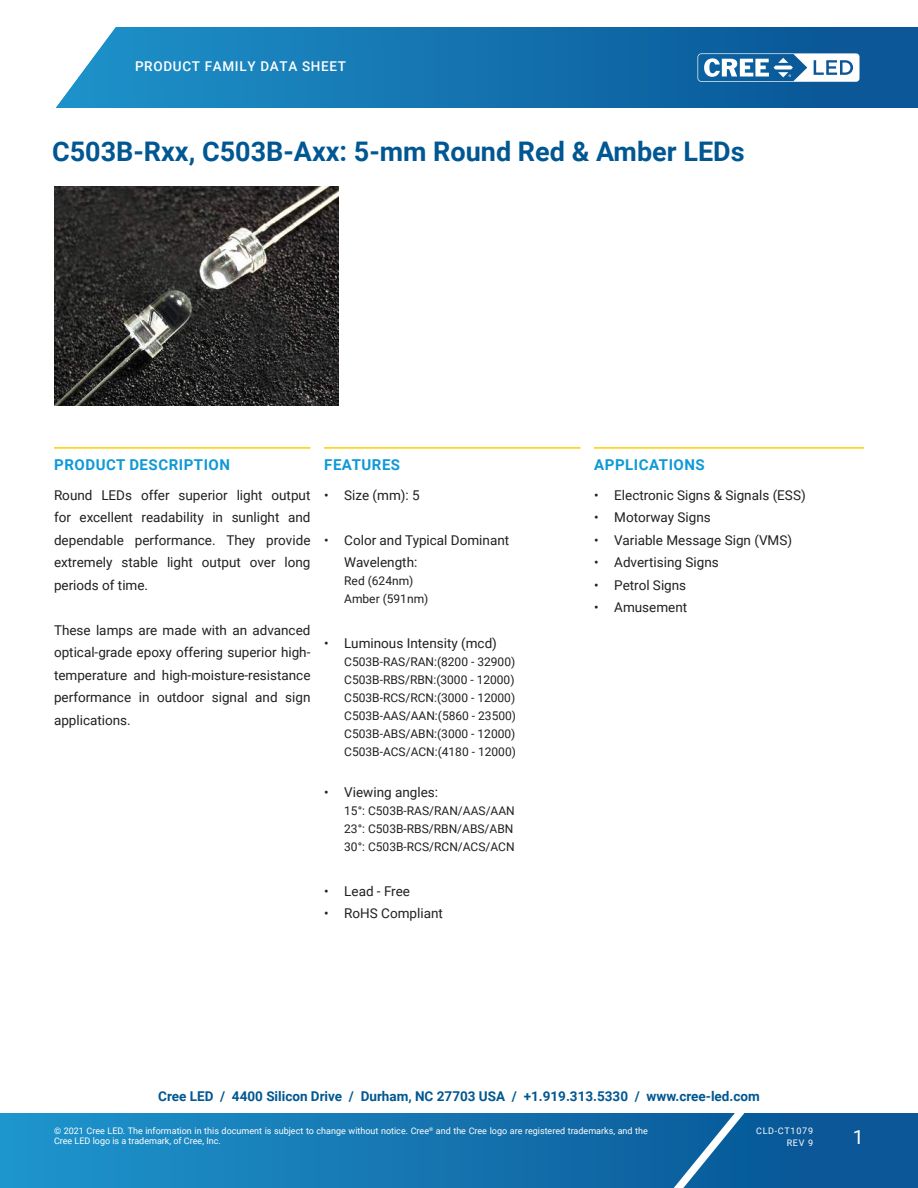
<style>
.page{position:relative;width:918px;height:1188px;background:#fff}
.page>*{position:absolute;margin:0;border:0;box-sizing:border-box;transform-origin:0 0}
.t1{font:700 27px "Roboto";color:#005792}
.t2{font:19.5px "Roboto";color:#fff}
.t3{font:700 15px "Roboto";letter-spacing:.035em;color:#0f99d6}
.t4{font:13.5px/22.5px "Roboto";color:#221f1f;text-align:justify}
.t5{font:700 13.5px "Roboto";color:#005792}
.t6{font:500 13.5px "Roboto";letter-spacing:.05em;color:#fff}
.t7{font:12px/18px "Roboto";color:#221f1f}
.t8{font:9px/10.8px "Roboto";color:#fff}
.t9{font:9px/12px "Roboto";letter-spacing:.085em;color:#fff;text-align:right}
</style>
<div class="page">
<img style="left:0;top:1113px;width:918px;height:75px">
<svg style="left:644px;top:1113px;width:117px;height:75px;background:#1d6ca5"></svg>
<svg style="left:85px;top:27px;width:833px;height:81px;background:#1573ae"></svg>
<img style="left:55px;top:68px;width:30px;height:40px">
<svg style="left:698px;top:53px;width:162px;height:29px"></svg>
<hr style="left:54px;top:447px;width:257px;height:2px;background:#ffce00">
<hr style="left:324px;top:447px;width:257px;height:2px;background:#ffce00">
<hr style="left:594px;top:447px;width:270px;height:2px;background:#ffce00">
<img style="left:54px;top:187px;width:284px;height:218px">
<p class="t6" style="left:135px;top:62px;width:212px">PRODUCT FAMILY DATA SHEET</p>
<h1 class="t1" style="left:52px;top:140px;width:694px">C503B-Rxx, C503B-Axx: 5-mm Round Red &amp; Amber LEDs</h1>
<p class="t3" style="left:54px;top:458px;width:177px">PRODUCT DESCRIPTION</p>
<p class="t4" style="left:54px;top:484px;width:258px">Round LEDs offer superior light output for excellent readability in sunlight and dependable performance. They provide extremely stable light output over long periods of time.</p>
<p class="t4" style="left:54px;top:619px;width:258px">These lamps are made with an advanced optical-grade epoxy offering superior high&shy;temperature and high-moisture-resistance performance in outdoor signal and sign applications.</p>
<p class="t3" style="left:324px;top:458px;width:77px">FEATURES</p>
<p class="t4" style="left:324px;top:483px;width:97px">• Size (mm): 5</p>
<p class="t4" style="left:344px;top:528px;width:167px;text-indent:-20px">• Color and Typical Dominant<br>Wavelength:</p>
<p class="t7" style="left:344px;top:573px;width:86px">Red (624nm)<br>Amber (591nm)</p>
<p class="t4" style="left:324px;top:631px;width:175px">• Luminous Intensity (mcd)</p>
<p class="t7" style="left:344px;top:654px;width:173px">C503B-RAS/RAN:(8200 - 32900)<br>C503B-RBS/RBN:(3000 - 12000)<br>C503B-RCS/RCN:(3000 - 12000)<br>C503B-AAS/AAN:(5860 - 23500)<br>C503B-ABS/ABN:(3000 - 12000)<br>C503B-ACS/ACN:(4180 - 12000)</p>
<p class="t4" style="left:324px;top:780px;width:116px">• Viewing angles:</p>
<p class="t7" style="left:344px;top:802px;width:172px;text-align:justify">15°: C503B-RAS/RAN/AAS/AAN 23°: C503B-RBS/RBN/ABS/ABN 30°: C503B-RCS/RCN/ACS/ACN</p>
<p class="t4" style="left:324px;top:879px;width:88px">• Lead - Free</p>
<p class="t4" style="left:324px;top:901px;width:120px">• RoHS Compliant</p>
<p class="t3" style="left:594px;top:458px;width:112px">APPLICATIONS</p>
<p class="t4" style="left:594px;top:483px;width:213px">• Electronic Signs &amp; Signals (ESS)</p>
<p class="t4" style="left:594px;top:505px;width:118px">• Motorway Signs</p>
<p class="t4" style="left:594px;top:528px;width:200px">• Variable Message Sign (VMS)</p>
<p class="t4" style="left:594px;top:550px;width:126px">• Advertising Signs</p>
<p class="t4" style="left:594px;top:573px;width:94px">• Petrol Signs</p>
<p class="t4" style="left:594px;top:595px;width:95px">• Amusement</p>
<p class="t5" style="left:158px;top:1091px;width:603px">Cree LED / 4400 Silicon Drive / Durham, NC 27703 USA / +1.919.313.5330 / www.cree-led.com</p>
<p class="t8" style="left:54px;top:1126px;width:596px">© 2021 Cree LED. The information in this document is subject to change without notice. Cree<sup>®</sup> and the Cree logo are registered trademarks, and the<br>Cree LED logo is a trademark, of Cree, Inc.</p>
<p class="t9" style="left:756px;top:1125px;width:58px">CLD-CT1079<br>REV 9</p>
<h2 class="t2" style="left:853px;top:1128px;width:12px">1</h2>
</div>
